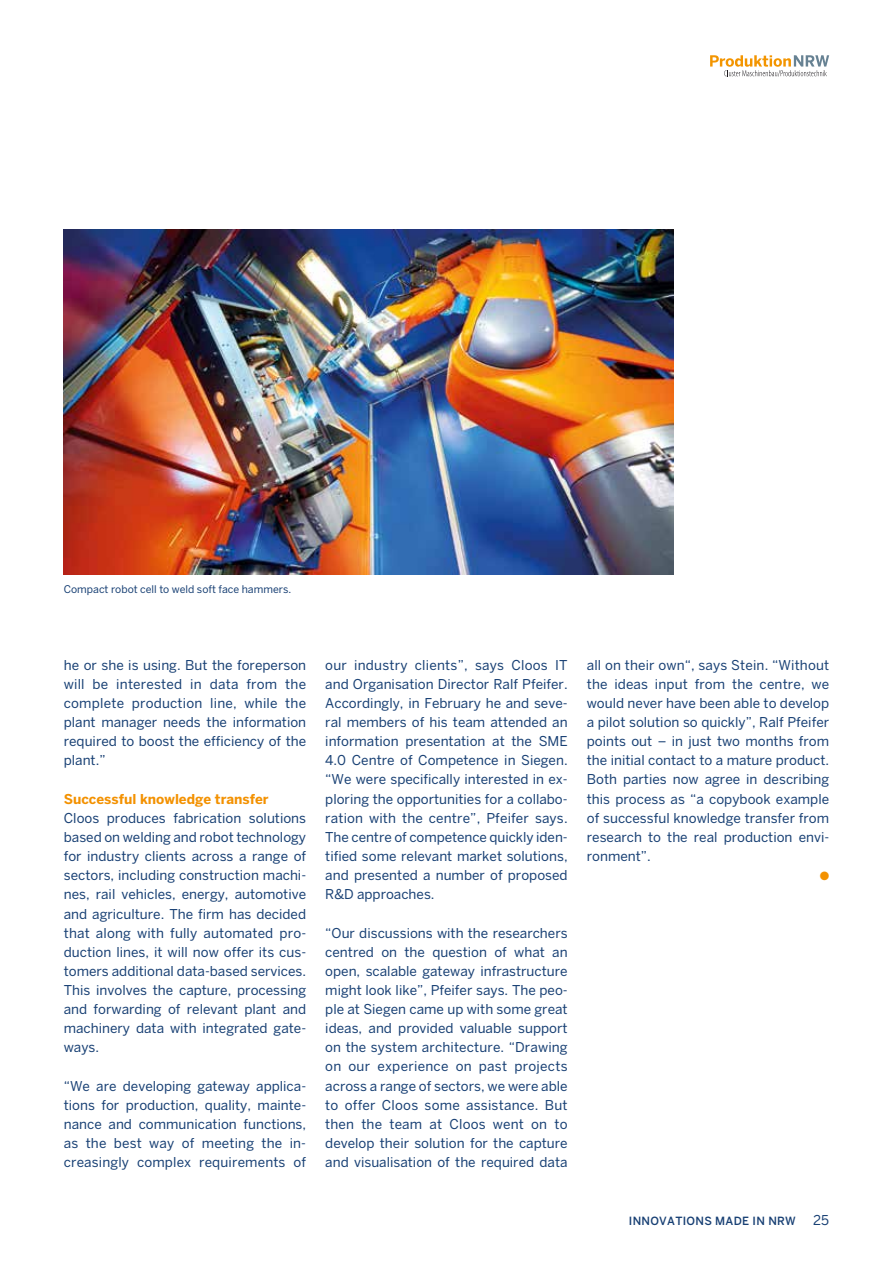
<style>
.page{position:relative;width:893px;height:1263px;background:#fff}
.page>*{position:absolute;margin:0;border:0;box-sizing:border-box;transform-origin:0 0}
.t1{font:13.5px/19.2px "Benton Sans";color:#184074;text-align:justify}
.t2{font:700 13.5px "Benton Sans";color:#f39100}
.t3{font:12px "Zapf Dingbats ITC";color:#f39100}
.t4{font:500 11.25px "Benton Sans";letter-spacing:.025em;color:#184074}
.t5{font:10.5px "Benton Sans";color:#184074}
</style>
<div class="page">
<svg style="left:710px;top:55px;width:119px;height:22px"></svg>
<img style="left:64px;top:230px;width:609px;height:344px">
<p class="t5" style="left:64px;top:583px;width:229px">Compact robot cell to weld soft face hammers.</p>
<p class="t1" style="left:64px;top:655px;width:244px">he or she is using. But the foreperson will be interested in data from the complete production line, while the plant manager needs the information required to boost the efficiency of the plant.”</p>
<p class="t2" style="left:64px;top:791px;width:206px">Successful knowledge transfer</p>
<p class="t1" style="left:64px;top:808px;width:244px">Cloos produces fabrication solutions based on welding and robot technology for industry clients across a range of sectors, including construction machi&shy;nes, rail vehicles, energy, automotive and agriculture. The firm has decided that along with fully automated pro&shy;duction lines, it will now offer its cus&shy;tomers additional data-based services.<br>This involves the capture, processing and forwarding of relevant plant and machinery data with integrated gate&shy;ways.</p>
<p class="t1" style="left:64px;top:1076px;width:244px">“We are developing gateway applica&shy;tions for production, quality, mainte&shy;nance and communication functions, as the best way of meeting the in&shy;creasingly complex requirements of</p>
<p class="t1" style="left:325px;top:655px;width:244px">our industry clients”, says Cloos IT and Organisation Director Ralf Pfeifer.<br>Accordingly, in February he and seve&shy;ral members of his team attended an information presentation at the SME 4.0 Centre of Competence in Siegen. “We were specifically interested in ex&shy;ploring the opportunities for a collabo&shy;ration with the centre”, Pfeifer says.<br>The centre of competence quickly iden&shy;tified some relevant market solutions, and presented a number of proposed R&amp;D approaches.</p>
<p class="t1" style="left:325px;top:923px;width:244px">“Our discussions with the researchers centred on the question of what an open, scalable gateway infrastructure might look like”, Pfeifer says. The peo&shy;ple at Siegen came up with some great ideas, and provided valuable support on the system architecture. “Drawing on our experience on past projects across a range of sectors, we were able to offer Cloos some assistance. But then the team at Cloos went on to develop their solution for the capture and visualisation of the required data</p>
<p class="t1" style="left:587px;top:655px;width:244px">all on their own“, says Stein. “Without the ideas input from the centre, we would never have been able to develop a pilot solution so quickly”, Ralf Pfeifer points out – in just two months from the initial contact to a mature product.<br>Both parties now agree in describing this process as “a copybook example of successful knowledge transfer from research to the real production envi&shy;ronment”.</p>
<p class="t3" style="left:820px;top:870px;width:11px">●</p>
<p class="t4" style="left:629px;top:1214px;width:168px">INNOVATIONS MADE I N N RW</p>
<p class="t1" style="left:813px;top:1210px;width:18px">25</p>
</div>
